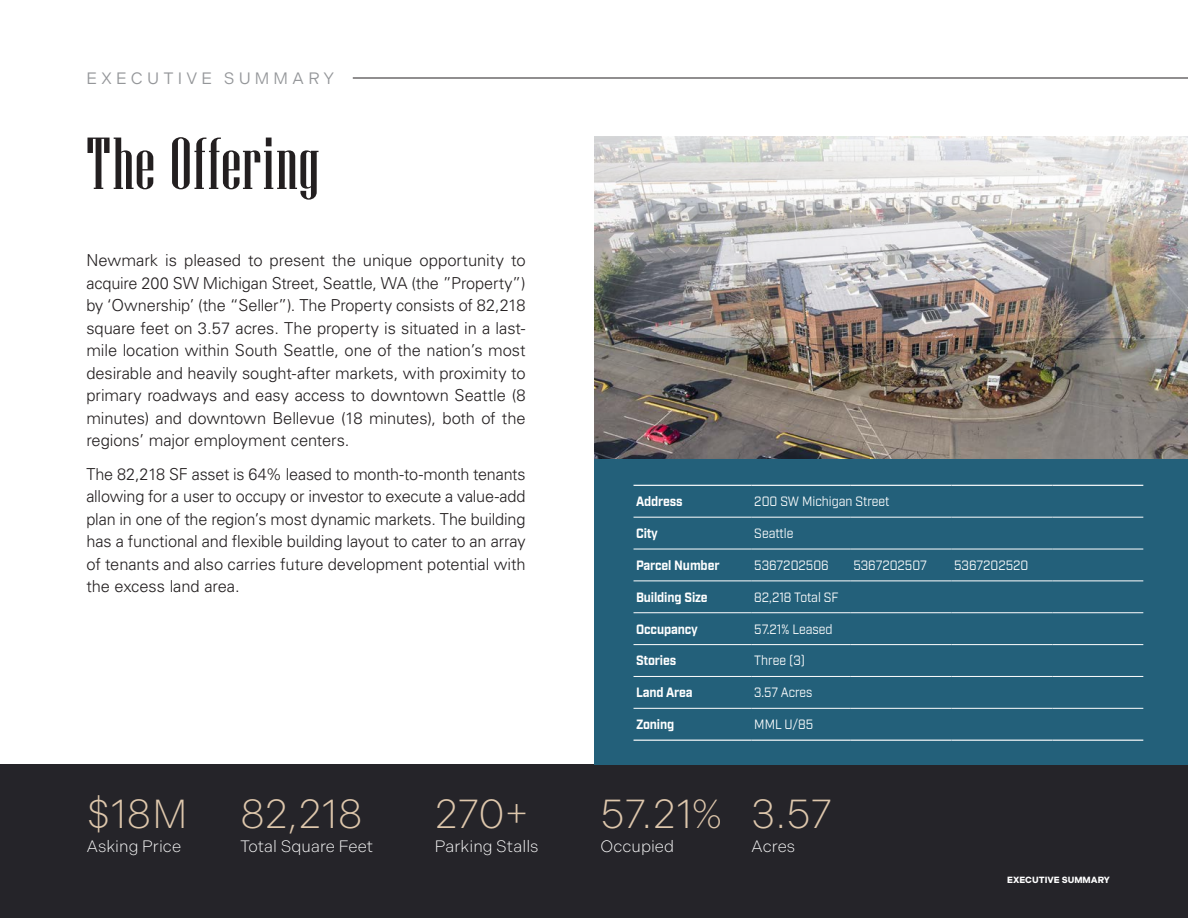
<style>
.page{position:relative;width:1188px;height:918px;background:#fff}
.page>*{position:absolute;margin:0;border:0;box-sizing:border-box;transform-origin:0 0}
.Headline{font:73.5px "Niagara";letter-spacing:.02em;color:#231f20}
.Headline-2{font:300 40.5px "Indivisible";letter-spacing:.01em;color:#dec7ac}
.Body_Copy{font:300 16.5px/22.5px "Univers LT Pro 45";letter-spacing:-.005em;color:#231f20;text-align:justify}
.Body_Copy-2{font:300 16.5px "Indivisible";color:#fff}
.Body_Copy-3{font:16.5px "Indivisible";letter-spacing:.25em;color:#949699}
.NC-PDX-Chart-Text-white{font:13.5px "Industry";color:#fff;scale:.92 1}
.NC-PDX-Comps-Name{font:700 13.5px "Industry";letter-spacing:-.01em;color:#fff;scale:.92 1}
.NC-PDX-Chart-Text-white-2{font:13.5px "Industry";color:#fff;scale:.9 1}
.Body_Copy-4{font:700 9px "Indivisible";color:#fff}
</style>
<div class="page">
<hr style="left:353px;top:78px;width:835px;height:1px;background:#231f20">
<div style="left:0;top:765px;width:1188px;height:153px;background:#252429"></div>
<div style="left:594px;top:338px;width:594px;height:427px;background:#23607a"></div>
<hr style="left:634px;top:485px;width:118px;height:1px;background:#fff">
<hr style="left:752px;top:485px;width:99px;height:1px;background:#fff">
<hr style="left:851px;top:485px;width:101px;height:1px;background:#fff">
<hr style="left:952px;top:485px;width:100px;height:1px;background:#fff">
<hr style="left:1052px;top:485px;width:91px;height:1px;background:#fff">
<hr style="left:634px;top:740px;width:118px;height:1px;background:#fff">
<hr style="left:752px;top:740px;width:99px;height:1px;background:#fff">
<hr style="left:851px;top:740px;width:101px;height:1px;background:#fff">
<hr style="left:952px;top:740px;width:100px;height:1px;background:#fff">
<hr style="left:1052px;top:740px;width:91px;height:1px;background:#fff">
<hr style="left:634px;top:517px;width:118px;height:1px;background:#fff">
<hr style="left:752px;top:517px;width:99px;height:1px;background:#fff">
<hr style="left:851px;top:517px;width:101px;height:1px;background:#fff">
<hr style="left:952px;top:517px;width:100px;height:1px;background:#fff">
<hr style="left:1052px;top:517px;width:91px;height:1px;background:#fff">
<hr style="left:634px;top:549px;width:118px;height:1px;background:#fff">
<hr style="left:752px;top:549px;width:99px;height:1px;background:#fff">
<hr style="left:851px;top:549px;width:101px;height:1px;background:#fff">
<hr style="left:952px;top:549px;width:100px;height:1px;background:#fff">
<hr style="left:1052px;top:549px;width:91px;height:1px;background:#fff">
<hr style="left:634px;top:581px;width:118px;height:1px;background:#fff">
<hr style="left:752px;top:581px;width:99px;height:1px;background:#fff">
<hr style="left:851px;top:581px;width:101px;height:1px;background:#fff">
<hr style="left:952px;top:581px;width:100px;height:1px;background:#fff">
<hr style="left:1052px;top:581px;width:91px;height:1px;background:#fff">
<hr style="left:634px;top:612px;width:118px;height:1px;background:#fff">
<hr style="left:752px;top:612px;width:99px;height:1px;background:#fff">
<hr style="left:851px;top:612px;width:101px;height:1px;background:#fff">
<hr style="left:952px;top:612px;width:100px;height:1px;background:#fff">
<hr style="left:1052px;top:612px;width:91px;height:1px;background:#fff">
<hr style="left:634px;top:644px;width:118px;height:1px;background:#fff">
<hr style="left:752px;top:644px;width:99px;height:1px;background:#fff">
<hr style="left:851px;top:644px;width:101px;height:1px;background:#fff">
<hr style="left:952px;top:644px;width:100px;height:1px;background:#fff">
<hr style="left:1052px;top:644px;width:91px;height:1px;background:#fff">
<hr style="left:634px;top:676px;width:118px;height:1px;background:#fff">
<hr style="left:752px;top:676px;width:99px;height:1px;background:#fff">
<hr style="left:851px;top:676px;width:101px;height:1px;background:#fff">
<hr style="left:952px;top:676px;width:100px;height:1px;background:#fff">
<hr style="left:1052px;top:676px;width:91px;height:1px;background:#fff">
<hr style="left:634px;top:708px;width:118px;height:1px;background:#fff">
<hr style="left:752px;top:708px;width:99px;height:1px;background:#fff">
<hr style="left:851px;top:708px;width:101px;height:1px;background:#fff">
<hr style="left:952px;top:708px;width:100px;height:1px;background:#fff">
<hr style="left:1052px;top:708px;width:91px;height:1px;background:#fff">
<img style="left:594px;top:136px;width:594px;height:323px">
<p class="Body_Copy-3" style="left:86px;top:69px;width:249px">EXECUTIVE SUMMARY</p>
<p class="Headline" style="left:86px;top:125px;width:234px">The Offering</p>
<p class="Body_Copy" style="left:86px;top:249px;width:441px">Newmark is pleased to present the unique opportunity to acquire 200 SW Michigan Street, Seattle, WA (the ”Property”) by ‘Ownership’ (the “Seller”). The Property consists of 82,218 square feet on 3.57 acres. The property is situated in a last&shy;mile location within South Seattle, one of the nation’s most desirable and heavily sought‑after markets, with proximity to primary roadways and easy access to downtown Seattle (8 minutes) and downtown Bellevue (18 minutes), both of the regions’ major employment centers.</p>
<p class="Body_Copy" style="left:86px;top:462px;width:441px">The 82,218 SF asset is 64% leased to month-to-month tenants allowing for a user to occupy or investor to execute a value-add plan in one of the region’s most dynamic markets. The building has a functional and flexible building layout to cater to an array of tenants and also carries future development potential with the excess land area.</p>
<p class="Headline-2" style="left:86px;top:791px;width:103px">$18M</p>
<p class="Body_Copy-2" style="left:86px;top:837px;width:96px">Asking Price</p>
<p class="Headline-2" style="left:240px;top:791px;width:124px">82,218</p>
<p class="Body_Copy-2" style="left:240px;top:837px;width:135px">Total Square Feet</p>
<p class="Headline-2" style="left:435px;top:791px;width:95px">270+</p>
<p class="Body_Copy-2" style="left:435px;top:837px;width:105px">Parking Stalls</p>
<p class="NC-PDX-Comps-Name" style="left:636px;top:493px;width:52px">Address</p>
<p class="NC-PDX-Chart-Text-white" style="left:754px;top:493px;width:148px">200 SW Michigan Street</p>
<p class="NC-PDX-Comps-Name" style="left:636px;top:525px;width:25px">City</p>
<p class="NC-PDX-Chart-Text-white" style="left:754px;top:525px;width:44px">Seattle</p>
<p class="NC-PDX-Comps-Name" style="left:636px;top:557px;width:92px">Parcel Number</p>
<p class="NC-PDX-Chart-Text-white" style="left:754px;top:557px;width:83px">5367202506</p>
<p class="NC-PDX-Chart-Text-white" style="left:853px;top:557px;width:81px">5367202507</p>
<p class="NC-PDX-Chart-Text-white" style="left:954px;top:557px;width:82px">5367202520</p>
<p class="NC-PDX-Comps-Name" style="left:636px;top:589px;width:79px">Building Size</p>
<p class="NC-PDX-Chart-Text-white" style="left:754px;top:589px;width:93px">82,218 Total SF</p>
<p class="NC-PDX-Comps-Name" style="left:636px;top:621px;width:69px">Occupancy</p>
<p class="NC-PDX-Chart-Text-white" style="left:754px;top:621px;width:87px">57.21% Leased</p>
<p class="NC-PDX-Comps-Name" style="left:636px;top:653px;width:45px">Stories</p>
<p class="NC-PDX-Chart-Text-white" style="left:754px;top:653px;width:57px">Three (3)</p>
<p class="NC-PDX-Comps-Name" style="left:636px;top:685px;width:63px">Land Area</p>
<p class="NC-PDX-Chart-Text-white-2" style="left:754px;top:685px;width:66px">3.57 Acres</p>
<p class="NC-PDX-Comps-Name" style="left:636px;top:716px;width:43px">Zoning</p>
<p class="NC-PDX-Chart-Text-white" style="left:754px;top:716px;width:66px">MML U/85</p>
<p class="Headline-2" style="left:601px;top:791px;width:123px">57.21%</p>
<p class="Body_Copy-2" style="left:601px;top:837px;width:75px">Occupied</p>
<p class="Headline-2" style="left:751px;top:791px;width:83px">3.57</p>
<p class="Body_Copy-2" style="left:751px;top:837px;width:45px">Acres</p>
<p class="Body_Copy-4" style="left:1007px;top:874px;width:104px">EXECUTIVE SUMMARY</p>
</div>
